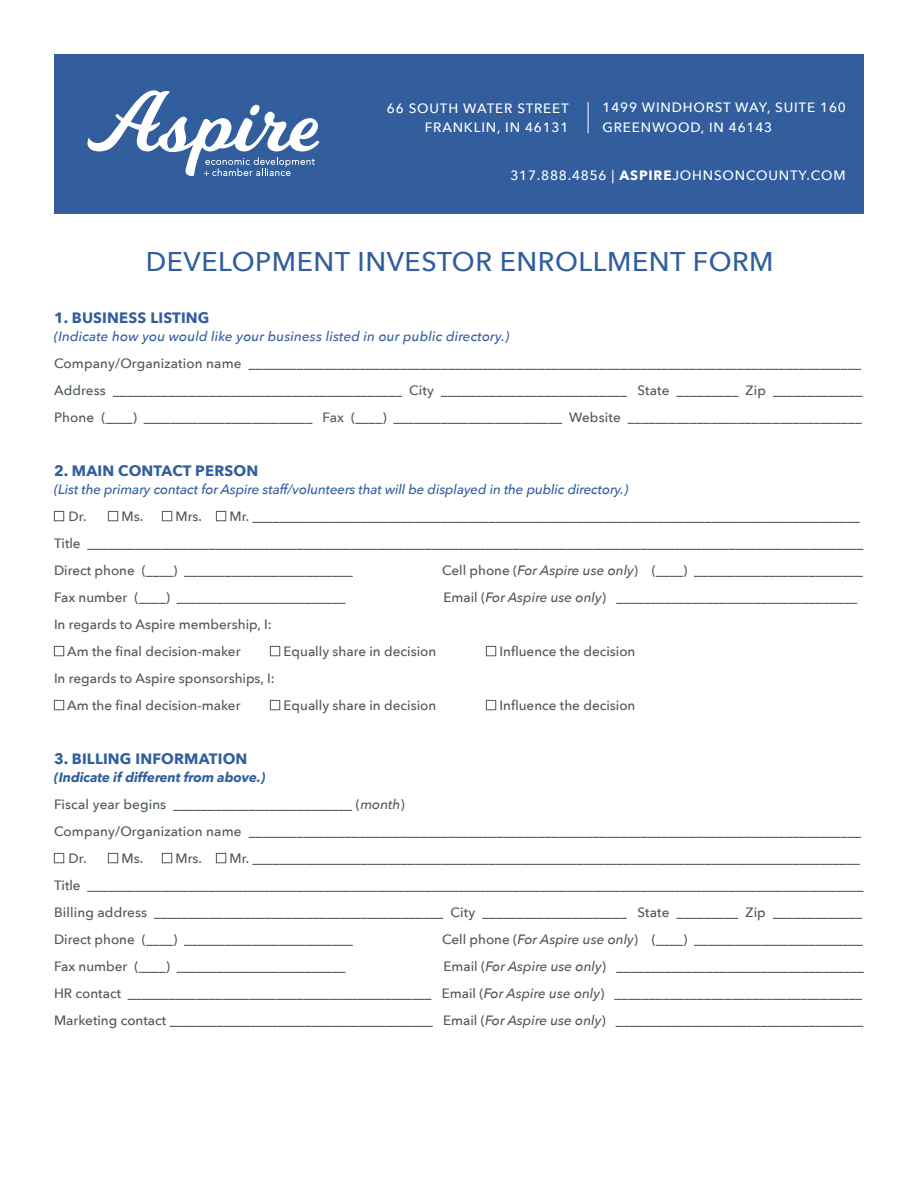
<style>
.page{position:relative;width:918px;height:1188px;background:#fff}
.page>*{position:absolute;margin:0;border:0;box-sizing:border-box;transform-origin:0 0}
.t1{font:500 27px "Avenir Next";letter-spacing:.02em;color:#325e9e}
.t2{font:700 15px "Avenir Next";letter-spacing:.01em;color:#325e9e}
.t3{font:500 13.5px/27px "Avenir Next";color:#4e5859}
.t4{font:500 13.5px/19.4px "Avenir Next";letter-spacing:.06em;color:#fff;text-align:right}
.t5{font:italic 500 13.5px "Avenir Next";letter-spacing:-.01em;color:#325e9e}
.t6{font:italic 500 13.5px "Avenir Next";letter-spacing:.01em;color:#325e9e}
.t7{font:italic 700 13.5px "Avenir Next";letter-spacing:-.01em;color:#325e9e}
.s1{font-weight:700}
.s2{font-style:italic}
</style>
<div class="page">
<div style="left:54px;top:54px;width:810px;height:160px;background:#325e9e"></div>
<div style="left:54px;top:511px;width:10px;height:10px;border:1px solid #4e5859"></div>
<div style="left:108px;top:511px;width:10px;height:10px;border:1px solid #4e5859"></div>
<div style="left:162px;top:511px;width:10px;height:10px;border:1px solid #4e5859"></div>
<div style="left:216px;top:511px;width:10px;height:10px;border:1px solid #4e5859"></div>
<div style="left:54px;top:646px;width:10px;height:10px;border:1px solid #4e5859"></div>
<div style="left:270px;top:646px;width:10px;height:10px;border:1px solid #4e5859"></div>
<div style="left:486px;top:646px;width:10px;height:10px;border:1px solid #4e5859"></div>
<div style="left:54px;top:700px;width:10px;height:10px;border:1px solid #4e5859"></div>
<div style="left:270px;top:700px;width:10px;height:10px;border:1px solid #4e5859"></div>
<div style="left:486px;top:700px;width:10px;height:10px;border:1px solid #4e5859"></div>
<div style="left:54px;top:853px;width:10px;height:10px;border:1px solid #4e5859"></div>
<div style="left:108px;top:853px;width:10px;height:10px;border:1px solid #4e5859"></div>
<div style="left:162px;top:853px;width:10px;height:10px;border:1px solid #4e5859"></div>
<div style="left:216px;top:853px;width:10px;height:10px;border:1px solid #4e5859"></div>
<svg style="left:87px;top:90px;width:232px;height:86px"></svg>
<hr style="left:588px;top:102px;width:1px;height:31px;background:#fff">
<p class="t4" style="left:387px;top:98px;width:183px">66 SOUTH WATER STREET<br>FRANKLIN, IN 46131</p>
<p class="t4" style="left:603px;top:97px;width:245px;text-align:left">1499 WINDHORST WAY, SUITE 160<br>GREENWOOD, IN 46143</p>
<p class="t4" style="left:510px;top:165px;width:337px">317.888.4856 | <span class="s1">ASPIRE</span>JOHNSONCOUNTY.COM</p>
<h1 class="t1" style="left:146px;top:238px;width:629px">DEVELOPMENT INVESTOR ENROLLMENT FORM</h1>
<p class="t2" style="left:54px;top:305px;width:157px">1. BUSINESS LISTING</p>
<p class="t6" style="left:54px;top:325px;width:457px">(Indicate how you would like your business listed in our public directory.)</p>
<p class="t3" style="left:54px;top:350px;width:810px;text-align:justify">Company/Organization name _________________________________________________________________________________________ Address __________________________________________ City ___________________________ State _________ Zip _____________ Phone (____) _________________________ Fax (____) _________________________ Website __________________________________</p>
<p class="t2" style="left:54px;top:458px;width:206px">2. MAIN CONTACT PERSON</p>
<p class="t5" style="left:54px;top:478px;width:576px">(List the primary contact for Aspire staff/volunteers that will be displayed in the public directory.)</p>
<p class="t3" style="left:69px;top:503px;width:20px">Dr.</p>
<p class="t3" style="left:122px;top:503px;width:82px">Ms. Mrs.</p>
<p class="t3" style="left:54px;top:503px;width:811px;text-indent:176px">Mr. __________________________________________________________________________________________<br>Title ___________________________________________________________________________________________________________________<br>Direct phone (____) _________________________</p>
<p class="t3" style="left:442px;top:557px;width:422px">Cell phone (<span class="s2">For Aspire use only</span>) (____) _________________________</p>
<p class="t3" style="left:54px;top:584px;width:293px">Fax number (____) _________________________</p>
<p class="t3" style="left:443px;top:584px;width:415px">Email (<span class="s2">For Aspire use only</span>) ___________________________________</p>
<p class="t3" style="left:67px;top:611px;width:206px;text-indent:-13px">In regards to Aspire membership, I:<br>Am the final decision-maker</p>
<p class="t3" style="left:284px;top:638px;width:154px">Equally share in decision</p>
<p class="t3" style="left:500px;top:638px;width:137px">Influence the decision</p>
<p class="t3" style="left:67px;top:665px;width:209px;text-indent:-13px">In regards to Aspire sponsorships, I:<br>Am the final decision-maker</p>
<p class="t3" style="left:284px;top:692px;width:154px">Equally share in decision</p>
<p class="t3" style="left:500px;top:692px;width:137px">Influence the decision</p>
<p class="t2" style="left:54px;top:746px;width:195px">3. BILLING INFORMATION</p>
<p class="t7" style="left:54px;top:766px;width:213px">(Indicate if different from above.)</p>
<p class="t3" style="left:54px;top:791px;width:352px">Fiscal year begins __________________________ (<span class="s2">month</span>)</p>
<p class="t3" style="left:54px;top:818px;width:809px">Company/Organization name _________________________________________________________________________________________</p>
<p class="t3" style="left:69px;top:845px;width:20px">Dr.</p>
<p class="t3" style="left:122px;top:845px;width:82px">Ms. Mrs.</p>
<p class="t3" style="left:54px;top:845px;width:811px;text-indent:176px">Mr. __________________________________________________________________________________________ Title ___________________________________________________________________________________________________________________ Billing address __________________________________________ City _____________________ State _________ Zip _____________ Direct phone (____) _________________________</p>
<p class="t3" style="left:442px;top:926px;width:422px">Cell phone (<span class="s2">For Aspire use only</span>) (____) _________________________</p>
<p class="t3" style="left:54px;top:953px;width:293px">Fax number (____) _________________________</p>
<p class="t3" style="left:54px;top:953px;width:812px;text-indent:389px">Email (<span class="s2">For Aspire use only</span>) ____________________________________<br>HR contact _____________________________________________ Email (<span class="s2">For Aspire use only</span>) ____________________________________<br>Marketing contact _______________________________________ Email (<span class="s2">For Aspire use only</span>) ____________________________________</p>
</div>
